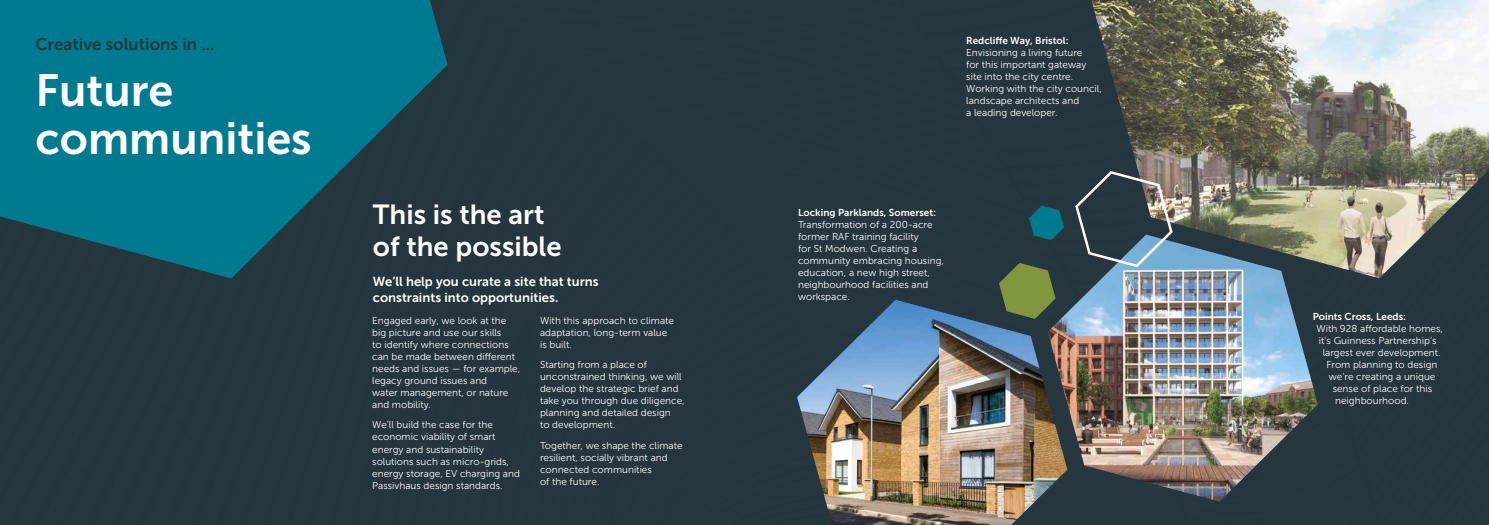
<style>
.page{position:relative;width:1489px;height:525px;background:#fff}
.page>*{position:absolute;margin:0;border:0;box-sizing:border-box;transform-origin:0 0}
.t1{font:45px/48px "Museo Sans 700";color:#fff}
.t2{font:27.5px/32px "Museo Sans 700";color:#fff}
.t3{font:16.88px "Museo Sans 700";color:#273841}
.t4{font:13px/16px "Museo Sans 700";color:#fff}
.t5{font:10px/12px "Museo Sans 300";color:#fff}
.t6{font:10px "Museo Sans 700";color:#fff}
</style>
<div class="page">
<div style="left:0;top:0;width:1488px;height:524px;background:#25363f"></div>
<img style="left:1047px;top:234px;width:270px;height:267px">
<img style="left:797px;top:299px;width:270px;height:225px">
<img style="left:1091px;top:0;width:397px;height:278px">
<svg style="left:0;top:0;width:447px;height:278px;fill:#007a8f"></svg>
<svg style="left:1028px;top:205px;width:35px;height:35px"></svg>
<svg style="left:998px;top:263px;width:57px;height:55px"></svg>
<svg style="left:1073px;top:169px;width:100px;height:99px"></svg>
<h3 class="t3" style="left:35px;top:35px;width:180px">Creative solutions in ...</h3>
<h1 class="t1" style="left:35px;top:66px;width:278px">Future communities</h1>
<h2 class="t2" style="left:373px;top:198px;width:190px">This is the art of the possible</h2>
<h3 class="t4" style="left:373px;top:274px;width:227px">We’ll help you curate a site that turns constraints into opportunities.</h3>
<p class="t5" style="left:372px;top:315px;width:149px">Engaged early, we look at the big picture and use our skills<br>to identify where connections can be made between different needs and issues — for example, legacy ground issues and<br>water management, or nature and mobility.</p>
<p class="t5" style="left:372px;top:419px;width:149px">We’ll build the case for the economic viability of smart energy and sustainability solutions such as micro-grids, energy storage, EV charging and<br>Passivhaus design standards.</p>
<p class="t5" style="left:540px;top:315px;width:136px">With this approach to climate adaptation, long-term value is built.</p>
<p class="t5" style="left:540px;top:359px;width:146px">Starting from a place of unconstrained thinking, we will develop the strategic brief and take you through due diligence, planning and detailed design<br>to development.</p>
<p class="t5" style="left:540px;top:439px;width:144px">Together, we shape the climate resilient, socially vibrant and connected communities<br>of the future.</p>
<p class="t6" style="left:966px;top:35px;width:104px">Redcliffe Way, Bristol:</p>
<p class="t5" style="left:966px;top:47px;width:137px">Envisioning a living future<br>for this important gateway site into the city centre.<br>Working with the city council, landscape architects and<br>a leading developer.</p>
<p class="t6" style="left:798px;top:207px;width:139px">Locking Parklands, Somerset:</p>
<p class="t5" style="left:798px;top:219px;width:147px">Transformation of a 200-acre former RAF training facility<br>for St Modwen. Creating a community embracing housing, education, a new high street, neighbourhood facilities and workspace.</p>
<p class="t6" style="left:1312px;top:311px;width:95px">Points Cross, Leeds:</p>
<p class="t5" style="left:1316px;top:323px;width:128px">With 928 affordable homes,</p>
<p class="t5" style="left:1318px;top:335px;width:119px">it's Guinness Partnership’s</p>
<p class="t5" style="left:1322px;top:347px;width:119px">largest ever development.</p>
<p class="t5" style="left:1326px;top:359px;width:113px">From planning to design</p>
<p class="t5" style="left:1328px;top:371px;width:108px">we’re creating a unique</p>
<p class="t5" style="left:1332px;top:383px;width:101px">sense of place for this</p>
<p class="t5" style="left:1334px;top:395px;width:75px">neighbourhood.</p>
</div>
